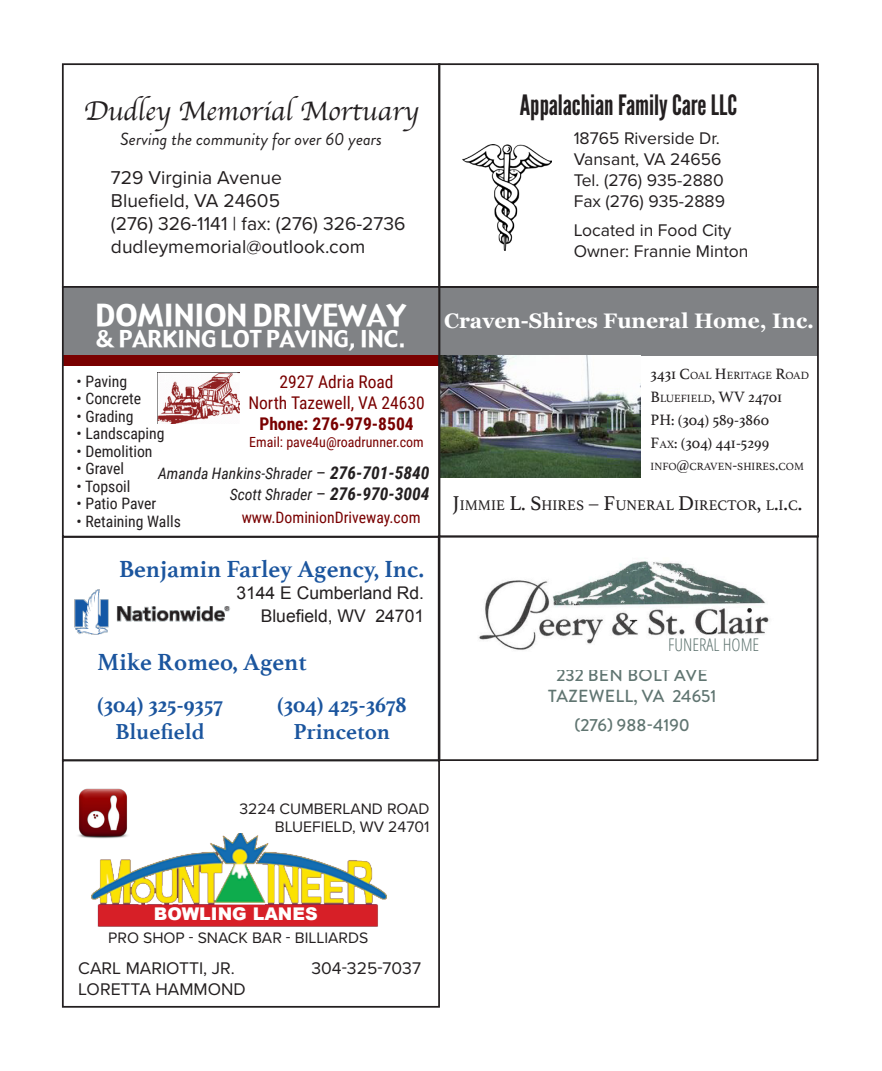
<style>
.page{position:relative;width:882px;height:1071px;background:#fff}
.page>*{position:absolute;margin:0;border:0;box-sizing:border-box;transform-origin:0 0}
.t1{font:29.75px "Gadget";color:#fff}
.t2{font:28px "League Gothic";color:#231f20}
.t3{font:28px "Apple Chancery";color:#231f20}
.Blurb_Body{font:700 24.5px "Athelas";color:#1b559e}
.Blurb_Body-2{font:700 22.75px "Athelas";color:#1b559e}
.t4{font:22.75px "Gadget";color:#fff}
.t5{font:700 21px "Georgia";color:#fff}
.t6{font:19.25px/23.1px "Proxima Nova";color:#231f20}
.t7{font:17.5px "Proxima Nova";color:#231f20}
.Blurb_Body-3{font:17.5px "Arial";color:#231f20}
.t8{font:17.5px "Roboto Condensed";color:#790000}
.t9{font:italic 17.5px "Brandon Grotesque";color:#231f20}
.t10{font:500 17.5px "Brandon Grotesque";color:#607571}
.t11{font:700 17.5px "Roboto Condensed";color:#790000}
.t12{font:500 17.5px "Brandon Grotesque";letter-spacing:.02em;color:#607571}
.t13{font:900 17.5px "Arial";color:#fff}
.t14{font:300 17.5px "Open Sans Condensed";color:#5f7470}
.t15{font:15.75px "Roboto Condensed";color:#231f20}
.t16{font:15.75px "Proxima Nova";color:#231f20}
.t17{font:italic 15.75px "Roboto Condensed";color:#231f20}
.Blurb_Body-4{font:15.75px/22.8px "Athelas";color:#231f20}
.t18{font:15.75px "Roboto Condensed";color:#790000}
.Blurb_Body-5{font:14.7px "Athelas";color:#231f20}
.t19{font:14px "Roboto Condensed";color:#790000}
.Blurb_Body-6{font:11.03px "Athelas";color:#231f20}
.s1{font-style:normal;font-size:17.5px}
.s2{font-weight:700;font-size:17.5px}
.s3{font-size:15.75px}
.s4{font-size:11.03px}
.s5{font-size:21px}
</style>
<div class="page">
<div style="left:62px;top:63px;width:378px;height:225px;border:2px solid #231f20"></div>
<div style="left:440px;top:286px;width:378px;height:69px;background:#808285"></div>
<img style="left:442px;top:355px;width:199px;height:122px">
<div style="left:439px;top:286px;width:380px;height:251px;border:2px solid #231f20"></div>
<div style="left:62px;top:536px;width:378px;height:225px;border:2px solid #231f20"></div>
<div style="left:438px;top:63px;width:381px;height:225px;border:2px solid #231f20"></div>
<div style="left:438px;top:536px;width:380px;height:225px;border:2px solid #231f20"></div>
<img style="left:463px;top:145px;width:88px;height:106px">
<img style="left:74px;top:589px;width:157px;height:46px">
<div style="left:62px;top:759px;width:378px;height:249px;border:2px solid #231f20"></div>
<img style="left:91px;top:833px;width:296px;height:94px">
<div style="left:100px;top:905px;width:272px;height:18px;background:#d71f27"></div>
<img style="left:78px;top:788px;width:60px;height:55px">
<div style="left:64px;top:288px;width:374px;height:67px;background:#808285"></div>
<div style="left:62px;top:355px;width:376px;height:11px;background:#790000"></div>
<div style="left:62px;top:286px;width:378px;height:251px;border:2px solid #231f20"></div>
<img style="left:158px;top:373px;width:81px;height:51px">
<img style="left:478px;top:561px;width:291px;height:89px">
<div style="left:668px;top:638px;width:111px;height:17px;background:#fff"></div>
<p class="t3" style="left:84px;top:89px;width:336px">Dudley Memorial Mortuary</p>
<p class="t9" style="left:120px;top:127px;width:263px">Serving the community for over 60 years</p>
<p class="t6" style="left:111px;top:165px;width:172px">729 Virginia Avenue</p>
<p class="t6" style="left:111px;top:188px;width:171px">Bluefield, VA 24605</p>
<p class="t6" style="left:111px;top:211px;width:296px">(276) 326-1141 | fax: (276) 326-2736 dudleymemorial@outlook.com</p>
<p class="t2" style="left:520px;top:88px;width:219px">Appalachian Family Care LLC</p>
<p class="t7" style="left:574px;top:125px;width:148px">18765 Riverside Dr.</p>
<p class="t7" style="left:574px;top:146px;width:149px">Vansant, VA 24656</p>
<p class="t7" style="left:574px;top:167px;width:152px">Tel. (276) 935-2880</p>
<p class="t7" style="left:574px;top:188px;width:153px">Fax (276) 935-2889</p>
<p class="t7" style="left:574px;top:217px;width:159px">Located in Food City</p>
<p class="t7" style="left:574px;top:238px;width:176px">Owner: Frannie Minton</p>
<p class="t1" style="left:96px;top:296px;width:312px">DOMINION DRIVEWAY</p>
<p class="t4" style="left:96px;top:324px;width:311px">&amp; PARKING LOT PAVING, INC.</p>
<p class="t15" style="left:77px;top:370px;width:52px">• Paving</p>
<p class="t15" style="left:77px;top:387px;width:66px">• Concrete</p>
<p class="t15" style="left:77px;top:405px;width:59px">• Grading</p>
<p class="t15" style="left:77px;top:422px;width:90px">• Landscaping</p>
<p class="t15" style="left:77px;top:440px;width:78px">• Demolition</p>
<p class="t15" style="left:77px;top:457px;width:49px">• Gravel</p>
<p class="t15" style="left:77px;top:475px;width:56px">• Topsoil</p>
<p class="t15" style="left:77px;top:492px;width:81px">• Patio Paver</p>
<p class="t15" style="left:77px;top:510px;width:106px">• Retaining Walls</p>
<p class="t8" style="left:279px;top:370px;width:116px">2927 Adria Road</p>
<p class="t8" style="left:248px;top:391px;width:178px">North Tazewell, VA 24630</p>
<p class="t11" style="left:259px;top:412px;width:156px">Phone: 276-979-8504</p>
<p class="t19" style="left:249px;top:432px;width:176px">Email: pave4u@roadrunner.com</p>
<p class="t17" style="left:158px;top:462px;width:273px">Amanda Hankins-Shrader <span class="s1">–</span> <span class="s2">276-701-5840</span></p>
<p class="t17" style="left:230px;top:483px;width:201px">Scott Shrader <span class="s1">–</span> <span class="s2">276-970-3004</span></p>
<p class="t18" style="left:242px;top:506px;width:180px">www.DominionDriveway.com</p>
<p class="Blurb_Body" style="left:119px;top:549px;width:307px">Benjamin Farley Agency, Inc.</p>
<p class="Blurb_Body-3" style="left:236px;top:582px;width:189px">3144 E Cumberland Rd.</p>
<p class="Blurb_Body-3" style="left:261px;top:604px;width:165px">Bluefield, WV 24701</p>
<p class="Blurb_Body" style="left:97px;top:642px;width:211px">Mike Romeo, Agent</p>
<p class="Blurb_Body-2" style="left:97px;top:686px;width:127px">(304) 325-9357</p>
<p class="Blurb_Body-2" style="left:115px;top:713px;width:91px">Bluefield</p>
<p class="Blurb_Body-2" style="left:277px;top:686px;width:131px">(304) 425-3678</p>
<p class="Blurb_Body-2" style="left:294px;top:713px;width:98px">Princeton</p>
<p class="t5" style="left:444px;top:305px;width:371px">Craven-Shires Funeral Home, Inc.</p>
<p class="Blurb_Body-6" style="left:651px;top:367px;width:160px"><span class="s3">3431 C</span>OAL <span class="s3">H</span>ERITAGE <span class="s3">R</span>OAD</p>
<p class="Blurb_Body-4" style="left:651px;top:385px;width:133px">B<span class="s4">LUEFIELD</span>, WV 24701<br>PH: (304) 589-3860<br>F<span class="s4">AX</span>: (304) 441-5299</p>
<p class="Blurb_Body-6" style="left:651px;top:458px;width:155px">INFO<span class="s3">@</span>CRAVEN<span class="s3">-</span>SHIRES<span class="s3">.</span>COM</p>
<p class="Blurb_Body-5" style="left:452px;top:494px;width:352px"><span class="s5">J</span>IMMIE <span class="s5">L. S</span> HIRES <span class="s5">– F</span>UNERAL <span class="s5">D</span>IRECTOR<span class="s5">,</span> L<span class="s5">.</span>I<span class="s5">.</span>C<span class="s5">.</span></p>
<p class="t14" style="left:668px;top:633px;width:93px">FUNERAL HOME</p>
<p class="t12" style="left:556px;top:663px;width:153px">232 BEN BOLT AVE</p>
<p class="t10" style="left:548px;top:684px;width:170px">TAZEWELL, VA 24651</p>
<p class="t10" style="left:574px;top:713px;width:117px">(276) 988-4190</p>
<p class="t16" style="left:239px;top:797px;width:192px">3224 CUMBERLAND ROAD</p>
<p class="t16" style="left:275px;top:815px;width:156px">BLUEFIELD, WV 24701</p>
<p class="t13" style="left:154px;top:901px;width:165px">BOWLING LANES</p>
<p class="t16" style="left:108px;top:926px;width:262px">PRO SHOP - SNACK BAR - BILLIARDS</p>
<p class="t7" style="left:78px;top:956px;width:158px">CARL MARIOTTI, JR.</p>
<p class="t7" style="left:312px;top:956px;width:111px">304-325-7037</p>
<p class="t7" style="left:78px;top:977px;width:169px">LORETTA HAMMOND</p>
</div>
